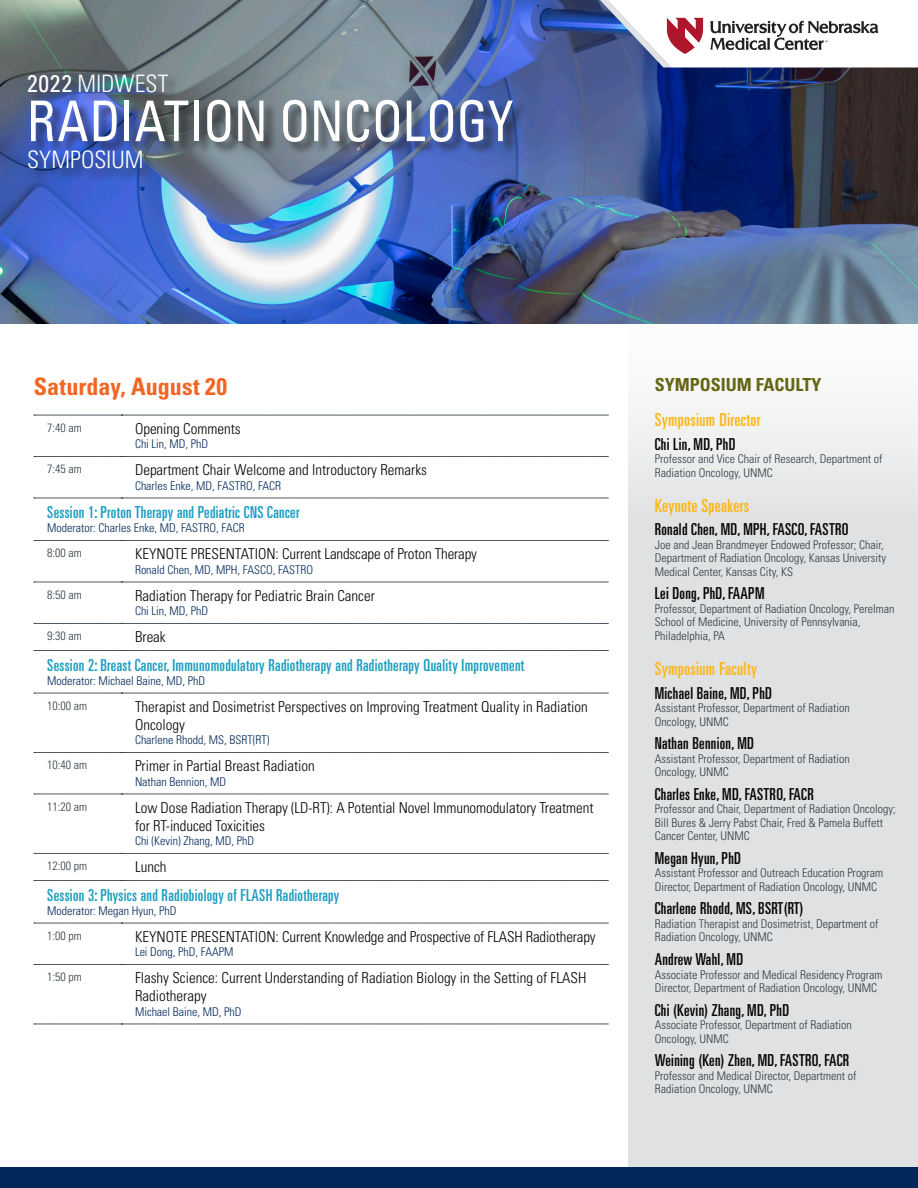
<style>
.page{position:relative;width:918px;height:1188px;background:#fff}
.page>*{position:absolute;margin:0;border:0;box-sizing:border-box;transform-origin:0 0}
.t1{font:condensed 56.1px "Univers LT Std";letter-spacing:-.01em;color:#fff;scale:.91 1}
.t2{font:300 condensed 24px "Univers LT Std";color:#fff}
.Date{font:700 condensed 24px "Univers LT Std";letter-spacing:.005em;color:#f36621}
.Faculty_Section_Head{font:ultra-condensed 18px "Univers LT Std";letter-spacing:.02em;color:#fcb615}
.Header_2{font:700 condensed 18px "Univers LT Std";color:#656513}
.Faculty_Name{font:ultra-condensed 16.5px "Univers LT Std";letter-spacing:.02em;color:#040503}
.Session_Title{font:ultra-condensed 16.5px "Univers LT Std";letter-spacing:.02em;color:#1a9dc0}
.Agenda_-_Title{font:300 condensed 15px/18px "Univers LT Std";color:#040503}
.Faculty_-_Info{font:300 condensed 12px/13.5px "Univers LT Std";color:#2f3b41}
.Agenda_-_Faculty{font:300 condensed 12px "Univers LT Std";color:#002858}
.Time{font:300 condensed 12px "Univers LT Std";color:#2f3b41}
.Agenda_-_Title-2{font:300 condensed 12px "Univers LT Std";color:#002858}
.s1{font-weight:400}
</style>
<div class="page">
<img style="left:0;top:0;width:918px;height:324px">
<svg style="left:34px;top:415px;width:574px;height:1px"></svg>
<svg style="left:34px;top:456px;width:574px;height:1px"></svg>
<svg style="left:34px;top:498px;width:574px;height:1px"></svg>
<svg style="left:34px;top:540px;width:574px;height:1px"></svg>
<svg style="left:34px;top:582px;width:574px;height:1px"></svg>
<svg style="left:34px;top:623px;width:574px;height:1px"></svg>
<svg style="left:34px;top:650px;width:574px;height:1px"></svg>
<svg style="left:34px;top:693px;width:574px;height:1px"></svg>
<svg style="left:34px;top:752px;width:574px;height:1px"></svg>
<svg style="left:34px;top:794px;width:574px;height:1px"></svg>
<svg style="left:34px;top:853px;width:574px;height:1px"></svg>
<svg style="left:34px;top:880px;width:574px;height:1px"></svg>
<svg style="left:34px;top:923px;width:574px;height:1px"></svg>
<svg style="left:34px;top:964px;width:574px;height:1px"></svg>
<svg style="left:34px;top:1024px;width:574px;height:1px"></svg>
<svg style="left:628px;top:253px;width:290px;height:915px;background:#d8dcdf"></svg>
<div style="left:0;top:1168px;width:918px;height:20px;background:#002858"></div>
<svg style="left:600px;top:0;width:318px;height:68px"></svg>
<div style="left:28px;top:74px;width:499px;height:109px;background:#231f20;opacity:.7"></div>
<p class="t2" style="left:27px;top:69px;width:143px"><span class="s1">2022</span> MIDWEST</p>
<p class="t1" style="left:27px;top:86px;width:536px">RADIATION ONCOLOGY</p>
<p class="t2" style="left:27px;top:145px;width:118px">SYMPOSIUM</p>
<p class="Date" style="left:34px;top:372px;width:195px">Saturday, August 20</p>
<p class="Time" style="left:47px;top:420px;width:36px">7:40 am</p>
<p class="Agenda_-_Title" style="left:135px;top:420px;width:107px">Opening Comments</p>
<p class="Agenda_-_Faculty" style="left:135px;top:437px;width:75px">Chi Lin, MD, PhD</p>
<p class="Time" style="left:47px;top:462px;width:36px">7:45 am</p>
<p class="Agenda_-_Title" style="left:135px;top:461px;width:294px">Department Chair Welcome and Introductory Remarks</p>
<p class="Agenda_-_Faculty" style="left:135px;top:478px;width:148px">Charles Enke, MD, FASTRO, FACR</p>
<p class="Session_Title" style="left:47px;top:503px;width:254px">Session 1: Proton Therapy and Pediatric CNS Cancer</p>
<p class="Agenda_-_Faculty" style="left:47px;top:521px;width:199px">Moderator: Charles Enke, MD, FASTRO, FACR</p>
<p class="Time" style="left:47px;top:546px;width:36px">8:00 am</p>
<p class="Agenda_-_Title" style="left:135px;top:545px;width:344px">KEYNOTE PRESENTATION: Current Landscape of Proton Therapy</p>
<p class="Agenda_-_Faculty" style="left:135px;top:562px;width:180px">Ronald Chen, MD, MPH, FASCO, FASTRO</p>
<p class="Time" style="left:47px;top:587px;width:36px">8:50 am</p>
<p class="Agenda_-_Title" style="left:135px;top:587px;width:241px">Radiation Therapy for Pediatric Brain Cancer</p>
<p class="Agenda_-_Faculty" style="left:135px;top:604px;width:75px">Chi Lin, MD, PhD</p>
<p class="Time" style="left:47px;top:629px;width:36px">9:30 am</p>
<p class="Agenda_-_Title" style="left:135px;top:628px;width:32px">Break</p>
<p class="Session_Title" style="left:47px;top:655px;width:479px">Session 2: Breast Cancer, Immunomodulatory Radiotherapy and Radiotherapy Quality Improvement</p>
<p class="Agenda_-_Faculty" style="left:47px;top:674px;width:159px">Moderator: Michael Baine, MD, PhD</p>
<p class="Time" style="left:47px;top:698px;width:41px">10:00 am</p>
<p class="Agenda_-_Title" style="left:135px;top:698px;width:454px">Therapist and Dosimetrist Perspectives on Improving Treatment Quality in Radiation<br>Oncology</p>
<p class="Agenda_-_Faculty" style="left:135px;top:733px;width:136px">Charlene Rhodd, MS, BSRT(RT)</p>
<p class="Time" style="left:47px;top:758px;width:41px">10:40 am</p>
<p class="Agenda_-_Title" style="left:135px;top:757px;width:181px">Primer in Partial Breast Radiation</p>
<p class="Agenda_-_Faculty" style="left:135px;top:774px;width:93px">Nathan Bennion, MD</p>
<p class="Time" style="left:47px;top:799px;width:41px">11:20 am</p>
<p class="Agenda_-_Title" style="left:135px;top:799px;width:460px">Low Dose Radiation Therapy (LD-RT): A Potential Novel Immunomodulatory Treatment for RT-induced Toxicities</p>
<p class="Agenda_-_Faculty" style="left:135px;top:834px;width:121px">Chi (Kevin) Zhang, MD, PhD</p>
<p class="Time" style="left:47px;top:859px;width:41px">12:00 pm</p>
<p class="Agenda_-_Title" style="left:135px;top:858px;width:33px">Lunch</p>
<p class="Session_Title" style="left:47px;top:885px;width:294px">Session 3: Physics and Radiobiology of FLASH Radiotherapy</p>
<p class="Agenda_-_Faculty" style="left:47px;top:904px;width:131px">Moderator: Megan Hyun, PhD</p>
<p class="Time" style="left:47px;top:928px;width:36px">1:00 pm</p>
<p class="Agenda_-_Title" style="left:135px;top:928px;width:462px">KEYNOTE PRESENTATION: Current Knowledge and Prospective of FLASH Radiotherapy</p>
<p class="Agenda_-_Title-2" style="left:135px;top:945px;width:100px">Lei Dong, PhD, FAAPM</p>
<p class="Time" style="left:47px;top:970px;width:36px">1:50 pm</p>
<p class="Agenda_-_Title" style="left:135px;top:969px;width:453px">Flashy Science: Current Understanding of Radiation Biology in the Setting of FLASH<br>Radiotherapy</p>
<p class="Agenda_-_Faculty" style="left:135px;top:1004px;width:108px">Michael Baine, MD, PhD</p>
<p class="Header_2" style="left:655px;top:374px;width:168px">SYMPOSIUM FACULTY</p>
<p class="Faculty_Section_Head" style="left:655px;top:410px;width:107px">Symposium Director</p>
<p class="Faculty_Name" style="left:655px;top:434px;width:82px">Chi Lin, MD, PhD</p>
<p class="Faculty_-_Info" style="left:655px;top:452px;width:229px">Professor and Vice Chair of Research, Department of<br>Radiation Oncology, UNMC</p>
<p class="Faculty_Section_Head" style="left:655px;top:495px;width:96px">Keynote Speakers</p>
<p class="Faculty_Name" style="left:655px;top:520px;width:195px">Ronald Chen, MD, MPH, FASCO, FASTRO</p>
<p class="Faculty_-_Info" style="left:655px;top:538px;width:233px">Joe and Jean Brandmeyer Endowed Professor; Chair,<br>Department of Radiation Oncology, Kansas University<br>Medical Center, Kansas City, KS</p>
<p class="Faculty_Name" style="left:655px;top:584px;width:111px">Lei Dong, PhD, FAAPM</p>
<p class="Faculty_-_Info" style="left:655px;top:602px;width:241px">Professor, Department of Radiation Oncology, Perelman<br>School of Medicine, University of Pennsylvania,<br>Philadelphia, PA</p>
<p class="Faculty_Section_Head" style="left:655px;top:658px;width:104px">Symposium Faculty</p>
<p class="Faculty_Name" style="left:655px;top:683px;width:119px">Michael Baine, MD, PhD</p>
<p class="Faculty_-_Info" style="left:655px;top:701px;width:197px">Assistant Professor, Department of Radiation<br>Oncology, UNMC</p>
<p class="Faculty_Name" style="left:655px;top:734px;width:101px">Nathan Bennion, MD</p>
<p class="Faculty_-_Info" style="left:655px;top:752px;width:197px">Assistant Professor, Department of Radiation<br>Oncology, UNMC</p>
<p class="Faculty_Name" style="left:655px;top:785px;width:161px">Charles Enke, MD, FASTRO, FACR</p>
<p class="Faculty_-_Info" style="left:655px;top:802px;width:243px">Professor and Chair, Department of Radiation Oncology;<br>Bill Bures &amp; Jerry Pabst Chair, Fred &amp; Pamela Buffett<br>Cancer Center, UNMC</p>
<p class="Faculty_Name" style="left:655px;top:849px;width:88px">Megan Hyun, PhD</p>
<p class="Faculty_-_Info" style="left:655px;top:866px;width:230px">Assistant Professor and Outreach Education Program<br>Director, Department of Radiation Oncology, UNMC</p>
<p class="Faculty_Name" style="left:655px;top:899px;width:150px">Charlene Rhodd, MS, BSRT(RT)</p>
<p class="Faculty_-_Info" style="left:655px;top:917px;width:225px">Radiation Therapist and Dosimetrist, Department of<br>Radiation Oncology, UNMC</p>
<p class="Faculty_Name" style="left:655px;top:950px;width:90px">Andrew Wahl, MD</p>
<p class="Faculty_-_Info" style="left:655px;top:968px;width:229px">Associate Professor and Medical Residency Program<br>Director, Department of Radiation Oncology, UNMC</p>
<p class="Faculty_Name" style="left:655px;top:1000px;width:136px">Chi (Kevin) Zhang, MD, PhD</p>
<p class="Faculty_-_Info" style="left:655px;top:1018px;width:199px">Associate Professor, Department of Radiation<br>Oncology, UNMC</p>
<p class="Faculty_Name" style="left:655px;top:1051px;width:196px">Weining (Ken) Zhen, MD, FASTRO, FACR</p>
<p class="Faculty_-_Info" style="left:655px;top:1069px;width:203px">Professor and Medical Director, Department of<br>Radiation Oncology, UNMC</p>
</div>
